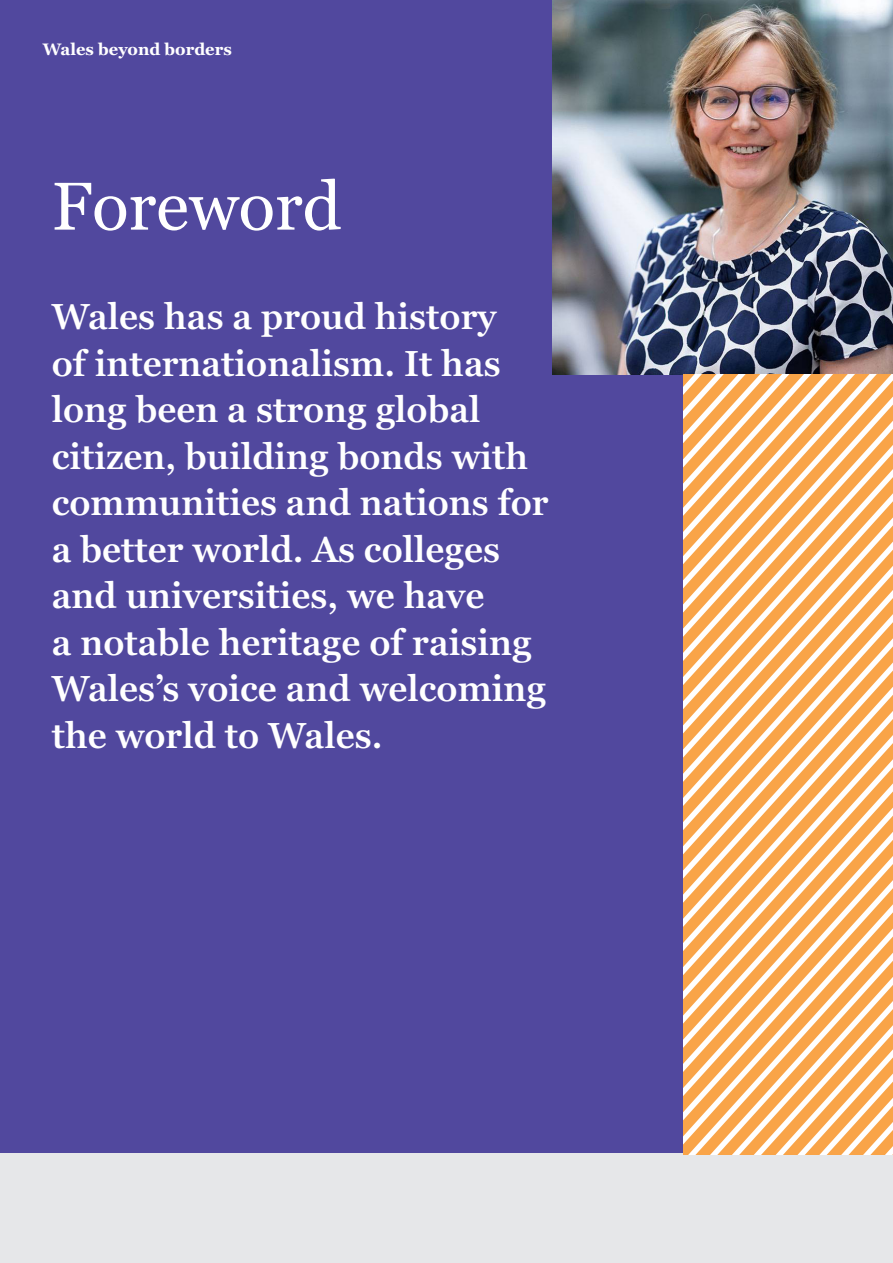
<style>
.page{position:relative;width:893px;height:1263px;background:#e6e7e9}
.page>*{position:absolute;margin:0;border:0;box-sizing:border-box;transform-origin:0 0}
.Section_Title___Purple{font:67.5px "Georgia Pro";color:#fff}
.Section_Intros___Purple{font:600 36px/46.5px "Georgia Pro";color:#fff}
.t1{font:700 16.5px "Georgia Pro";color:#fff}
</style>
<div class="page">
<div style="left:0;top:0;width:684px;height:1152px;background:#51489e"></div>
<img style="left:553px;top:0;width:340px;height:374px">
<svg style="left:684px;top:374px;width:209px;height:781px;background:#fac284"></svg>
<p class="t1" style="left:43px;top:40px;width:191px">Wales beyond borders</p>
<p class="Section_Title___Purple" style="left:52px;top:168px;width:291px">Foreword</p>
<p class="Section_Intros___Purple" style="left:52px;top:295px;width:498px">Wales has a proud history<br>of internationalism. It has long been a strong global citizen, building bonds with communities and nations for a better world. As colleges and universities, we have<br>a notable heritage of raising<br>Wales’s voice and welcoming the world to Wales.</p>
</div>
